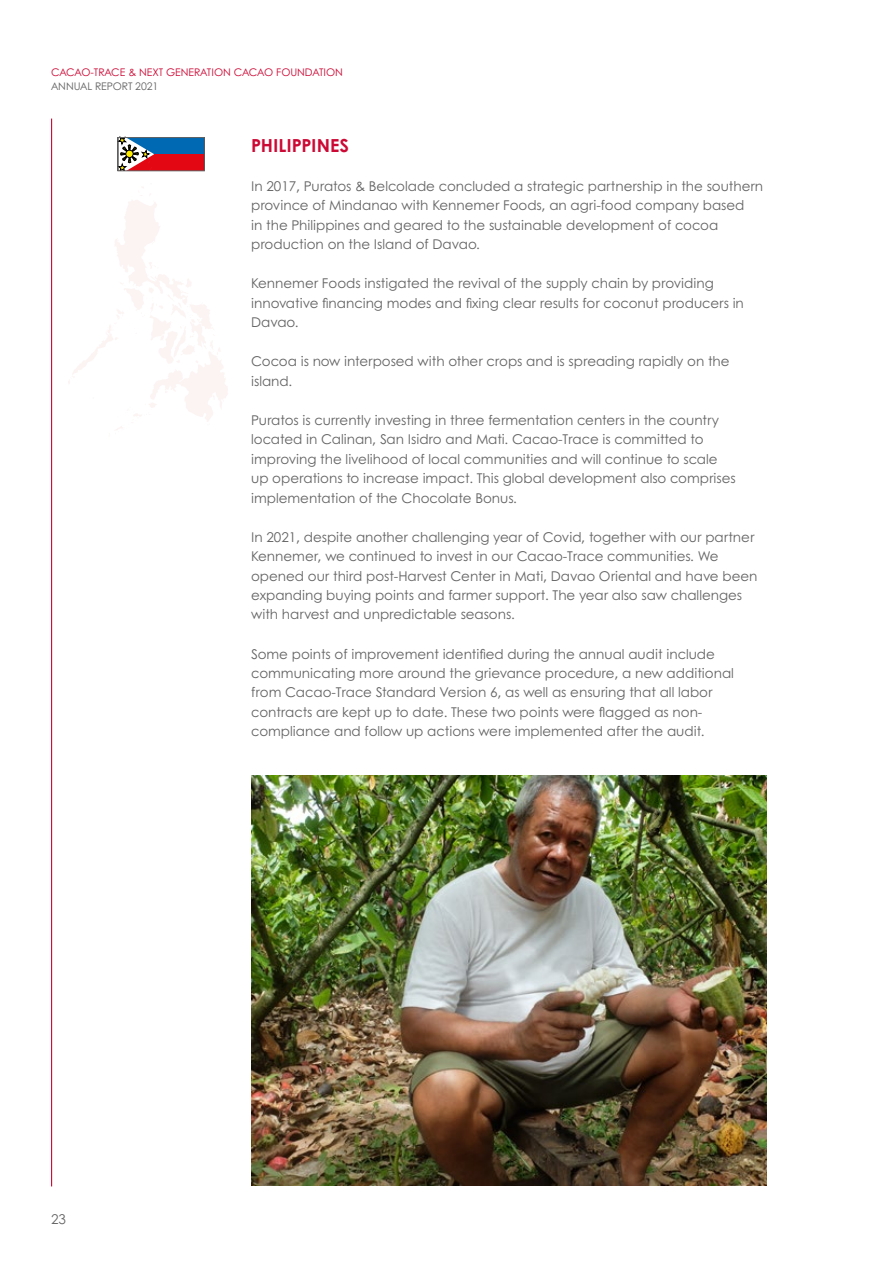
<style>
.page{position:relative;width:893px;height:1263px;background:#fff}
.page>*{position:absolute;margin:0;border:0;box-sizing:border-box;transform-origin:0 0}
.t1{font:700 18px "Century Gothic";color:#cc0935}
.t2{font:13.5px/19.5px "Century Gothic";color:#646363}
.t3{font:10.5px "Century Gothic";color:#cc0935}
.t4{font:10.5px "Century Gothic";color:#646363}
</style>
<div class="page">
<img style="left:251px;top:776px;width:516px;height:409px">
<svg style="left:68px;top:137px;width:160px;height:293px"></svg>
<hr style="left:51px;top:119px;width:1px;height:1067px;background:#cc0935">
<p class="t3" style="left:51px;top:66px;width:293px">CACAO-TRACE &amp; NEXT GENERATION CACAO FOUNDATION</p>
<p class="t4" style="left:51px;top:79px;width:109px">ANNUAL REPORT 2021</p>
<h1 class="t1" style="left:251px;top:133px;width:99px">PHILIPPINES</h1>
<p class="t2" style="left:251px;top:176px;width:514px">In 2017, Puratos &amp; Belcolade concluded a strategic partnership in the southern province of Mindanao with Kennemer Foods, an agri-food company based<br>in the Philippines and geared to the sustainable development of cocoa production on the Island of Davao.</p>
<p class="t2" style="left:251px;top:273px;width:494px">Kennemer Foods instigated the revival of the supply chain by providing innovative financing modes and fixing clear results for coconut producers in<br>Davao.</p>
<p class="t2" style="left:251px;top:351px;width:480px">Cocoa is now interposed with other crops and is spreading rapidly on the island.</p>
<p class="t2" style="left:251px;top:410px;width:486px">Puratos is currently investing in three fermentation centers in the country located in Calinan, San Isidro and Mati. Cacao-Trace is committed to improving the livelihood of local communities and will continue to scale up operations to increase impact. This global development also comprises implementation of the Chocolate Bonus.</p>
<p class="t2" style="left:251px;top:527px;width:508px">In 2021, despite another challenging year of Covid, together with our partner Kennemer, we continued to invest in our Cacao-Trace communities. We opened our third post-Harvest Center in Mati, Davao Oriental and have been expanding buying points and farmer support. The year also saw challenges with harvest and unpredictable seasons.</p>
<p class="t2" style="left:251px;top:643px;width:484px">Some points of improvement identified during the annual audit include communicating more around the grievance procedure, a new additional from Cacao-Trace Standard Version 6, as well as ensuring that all labor contracts are kept up to date. These two points were flagged as non&shy;compliance and follow up actions were implemented after the audit.</p>
<p class="t2" style="left:51px;top:1209px;width:16px">23</p>
</div>
